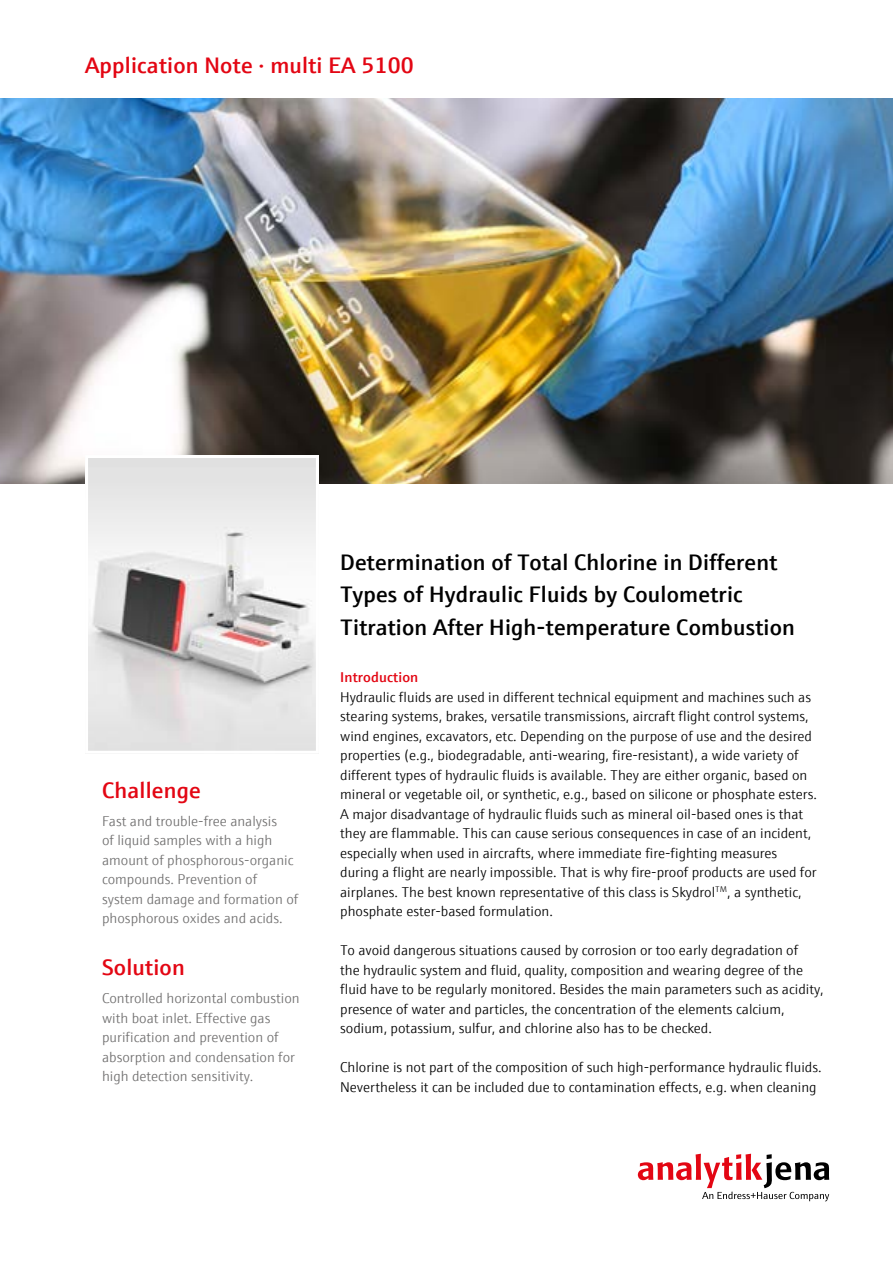
<style>
.page{position:relative;width:893px;height:1263px;background:#fff}
.page>*{position:absolute;margin:0;border:0;box-sizing:border-box;transform-origin:0 0}
.t1{font:600 22.5px/32.4px "E+H Sans";letter-spacing:.01em;color:#000}
.t2{font:600 22.5px "E+H Sans";letter-spacing:.01em;color:#e30613}
.t3{font:300 14.25px/19.5px "E+H Sans";color:#000}
.t4{font:300 14.25px/19.5px "E+H Sans";color:#706f6f}
.t5{font:600 14.25px "E+H Sans";letter-spacing:.01em;color:#e30613}
</style>
<div class="page">
<svg style="left:638px;top:1154px;width:191px;height:47px"></svg>
<img style="left:0;top:99px;width:893px;height:385px">
<img style="left:89px;top:459px;width:226px;height:291px">
<div style="left:85px;top:455px;width:234px;height:299px;border:3px solid #fff"></div>
<h1 class="t2" style="left:85px;top:48px;width:330px">Application Note · multi EA 5100</h1>
<h1 class="t2" style="left:102px;top:773px;width:100px">Challenge</h1>
<p class="t4" style="left:102px;top:810px;width:198px">Fast and trouble-free analysis<br>of liquid samples with a high amount of phosphorous-organic compounds. Prevention of system damage and formation of phosphorous oxides and acids.</p>
<h1 class="t2" style="left:102px;top:950px;width:84px">Solution</h1>
<p class="t4" style="left:102px;top:988px;width:199px">Controlled horizontal combustion with boat inlet. Effective gas purification and prevention of absorption and condensation for high detection sensitivity.</p>
<h1 class="t1" style="left:340px;top:544px;width:456px">Determination of Total Chlorine in Different<br>Types of Hydraulic Fluids by Coulometric<br>Titration After High-temperature Combustion</h1>
<p class="t5" style="left:340px;top:666px;width:80px">Introduction</p>
<p class="t3" style="left:340px;top:686px;width:478px">Hydraulic fluids are used in different technical equipment and machines such as stearing systems, brakes, versatile transmissions, aircraft flight control systems, wind engines, excavators, etc. Depending on the purpose of use and the desired properties (e.g., biodegradable, anti-wearing, fire-resistant), a wide variety of different types of hydraulic fluids is available. They are either organic, based on mineral or vegetable oil, or synthetic, e.g., based on silicone or phosphate esters.<br>A major disadvantage of hydraulic fluids such as mineral oil-based ones is that they are flammable. This can cause serious consequences in case of an incident, especially when used in aircrafts, where immediate fire-fighting measures during a flight are nearly impossible. That is why fire-proof products are used for airplanes. The best known representative of this class is Skydrol<sup>TM</sup>, a synthetic, phosphate ester-based formulation.</p>
<p class="t3" style="left:340px;top:939px;width:485px">To avoid dangerous situations caused by corrosion or too early degradation of<br>the hydraulic system and fluid, quality, composition and wearing degree of the fluid have to be regularly monitored. Besides the main parameters such as acidity, presence of water and particles, the concentration of the elements calcium, sodium, potassium, sulfur, and chlorine also has to be checked.</p>
<p class="t3" style="left:340px;top:1056px;width:483px">Chlorine is not part of the composition of such high-performance hydraulic fluids.<br>Nevertheless it can be included due to contamination effects, e.g. when cleaning</p>
</div>
